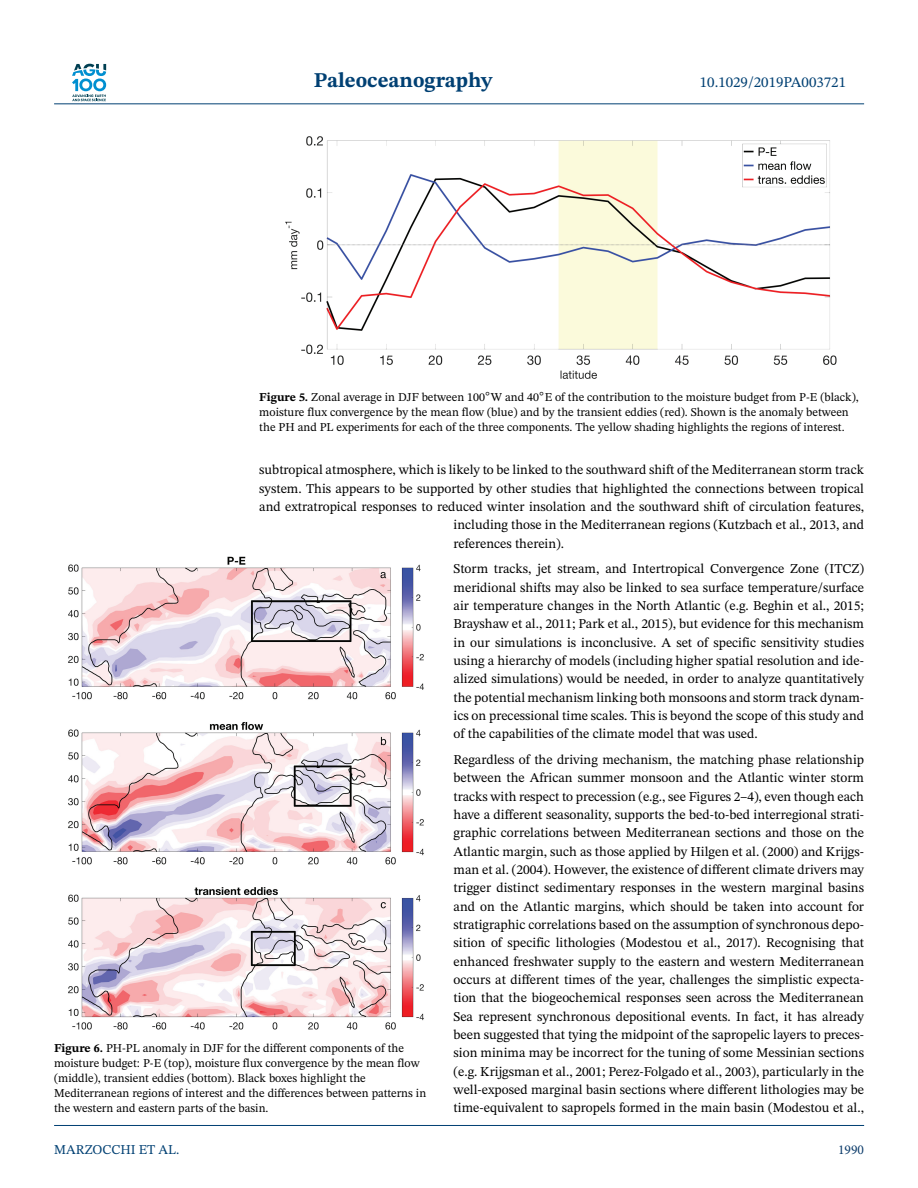
<style>
.page{position:relative;width:918px;height:1188px;background:#fff}
.page>*{position:absolute;margin:0;border:0;box-sizing:border-box;transform-origin:0 0}
.t1{font:700 21px "STIX Two Text";color:#004073}
.t2{font:15px "STIX Two Text";color:#004073}
.t3{font:13.5px/18.3px "STIX Two Text";color:#000;text-align:justify}
.t4{font:13.5px "STIX Two Text";color:#004073}
.t5{font:13.5px "Minion Pro";color:#0a3a69}
.t6{font:12px/15px "STIX Two Text";color:#000}
.s1{font-weight:700}
</style>
<div class="page">
<svg style="left:72px;top:64px;width:34px;height:37px"></svg>
<hr style="left:54px;top:103px;width:810px;height:1px;background:#004073">
<img style="left:285px;top:136px;width:552px;height:243px">
<img style="left:68px;top:556px;width:356px;height:474px">
<hr style="left:54px;top:1125px;width:810px;height:1px;background:#004073">
<h1 class="t1" style="left:314px;top:72px;width:180px">Paleoceanography</h1>
<p class="t2" style="left:700px;top:77px;width:148px">10.1029/2019PA003721</p>
<p class="t6" style="left:259px;top:390px;width:601px"><span class="s1">Figure 5.</span> Zonal average in DJF between 100<sup>◦</sup>W and 40<sup>◦</sup>E of the contribution to the moisture budget from P-E (black), moisture flux convergence by the mean flow (blue) and by the transient eddies (red). Shown is the anomaly between the PH and PL experiments for each of the three components. The yellow shading highlights the regions of interest.</p>
<p class="t3" style="left:259px;top:462px;width:606px">subtropical atmosphere, which is likely to be linked to the southward shift of the Mediterranean storm track system. This appears to be supported by other studies that highlighted the connections between tropical and extratropical responses to reduced winter insolation and the southward shift of circulation features,</p>
<p class="t6" style="left:54px;top:1042px;width:374px"><span class="s1">Figure 6.</span> PH-PL anomaly in DJF for the different components of the moisture budget: P-E (top), moisture flux convergence by the mean flow (middle), transient eddies (bottom). Black boxes highlight the Mediterranean regions of interest and the differences between patterns in the western and eastern parts of the basin.</p>
<p class="t3" style="left:454px;top:517px;width:412px">including those in the Mediterranean regions (Kutzbach et al., 2013, and references therein).</p>
<p class="t3" style="left:454px;top:561px;width:412px">Storm tracks, jet stream, and Intertropical Convergence Zone (ITCZ) meridional shifts may also be linked to sea surface temperature/surface air temperature changes in the North Atlantic (e.g. Beghin et al., 2015; Brayshaw et al., 2011; Park et al., 2015), but evidence for this mechanism in our simulations is inconclusive. A set of specific sensitivity studies using a hierarchy of models (including higher spatial resolution and ide&shy;alized simulations) would be needed, in order to analyze quantitatively the potential mechanism linking both monsoons and storm track dynam&shy;ics on precessional time scales. This is beyond the scope of this study and of the capabilities of the climate model that was used.</p>
<p class="t3" style="left:454px;top:752px;width:412px">Regardless of the driving mechanism, the matching phase relationship between the African summer monsoon and the Atlantic winter storm tracks with respect to precession (e.g., see Figures 2–4), even though each have a different seasonality, supports the bed-to-bed interregional strati&shy;graphic correlations between Mediterranean sections and those on the Atlantic margin, such as those applied by Hilgen et al. (2000) and Krijgs&shy;man et al. (2004). However, the existence of different climate drivers may trigger distinct sedimentary responses in the western marginal basins and on the Atlantic margins, which should be taken into account for stratigraphic correlations based on the assumption of synchronous depo&shy;sition of specific lithologies (Modestou et al., 2017). Recognising that enhanced freshwater supply to the eastern and western Mediterranean occurs at different times of the year, challenges the simplistic expecta&shy;tion that the biogeochemical responses seen across the Mediterranean Sea represent synchronous depositional events. In fact, it has already been suggested that tying the midpoint of the sapropelic layers to preces&shy;sion minima may be incorrect for the tuning of some Messinian sections (e.g. Krijgsman et al., 2001; Perez-Folgado et al., 2003), particularly in the well-exposed marginal basin sections where different lithologies may be time-equivalent to sapropels formed in the main basin (Modestou et al.,</p>
<p class="t4" style="left:54px;top:1144px;width:127px">MARZOCCHI ET AL.</p>
<p class="t5" style="left:838px;top:1142px;width:27px">1990</p>
</div>
